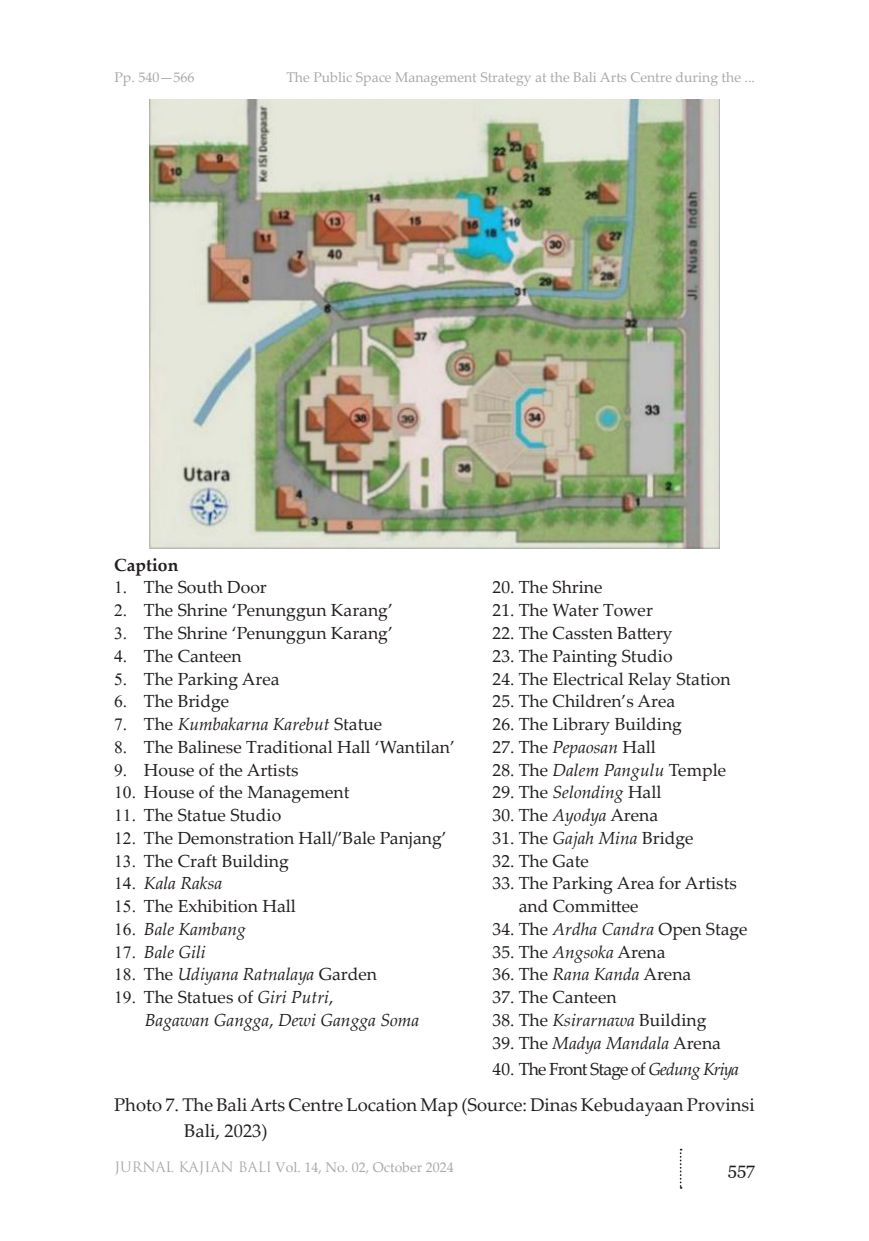
<style>
.page{position:relative;width:869px;height:1241px;background:#fff}
.page>*{position:absolute;margin:0;border:0;box-sizing:border-box;transform-origin:0 0}
.t1{font:18.38px/26.2px "Palatino Linotype";color:#231f20}
.t2{font:17.5px "Palatino Linotype";color:#231f20}
.t3{font:italic 17.5px "Palatino Linotype";color:#231f20}
.t4{font:17.5px "Palatino Linotype";letter-spacing:-.05em;color:#231f20}
.t5{font:700 17.5px "Palatino Linotype";color:#231f20}
.t6{font:17.5px "Georgia";color:#231f20}
.t7{font:14px "Palatino Linotype";color:#a8a9ad}
.s1{font-style:normal}
.s2{font-style:italic}
.s3{font-family:"Trajan Pro"}
</style>
<div class="page">
<svg style="left:679px;top:1148px;width:2px;height:40px"></svg>
<img style="left:149px;top:99px;width:570px;height:449px">
<p class="t7" style="left:114px;top:67px;width:81px">Pp. 540—566</p>
<p class="t7" style="left:286px;top:67px;width:470px">The Public Space Management Strategy at the Bali Arts Centre during the ...</p>
<p class="t5" style="left:114px;top:552px;width:66px">Caption</p>
<p class="t2" style="left:144px;top:575px;width:124px">The South Door</p>
<p class="t2" style="left:492px;top:575px;width:111px">20. The Shrine</p>
<p class="t2" style="left:144px;top:597px;width:250px">The Shrine ‘Penunggun Karang’</p>
<p class="t2" style="left:492px;top:597px;width:162px">21. The Water Tower</p>
<p class="t2" style="left:114px;top:620px;width:280px">✓ The Shrine ‘Penunggun Karang’</p>
<p class="t2" style="left:492px;top:620px;width:181px">22. The Cassten Battery</p>
<p class="t2" style="left:114px;top:643px;width:129px">✔ The Canteen</p>
<p class="t2" style="left:492px;top:643px;width:181px">23. The Painting Studio</p>
<p class="t2" style="left:144px;top:666px;width:137px">The Parking Area</p>
<p class="t2" style="left:492px;top:666px;width:239px">24. The Electrical Relay Station</p>
<p class="t2" style="left:144px;top:688px;width:87px">The Bridge</p>
<p class="t2" style="left:492px;top:688px;width:184px">25. The Children’s Area</p>
<p class="t3" style="left:144px;top:711px;width:240px"><span class="s1">The</span> Kumbakarna Karebut <span class="s1">Statue</span></p>
<p class="t2" style="left:492px;top:711px;width:191px">26. The Library Building</p>
<p class="t2" style="left:144px;top:734px;width:312px">The Balinese Traditional Hall ‘Wantilan’</p>
<p class="t2" style="left:492px;top:734px;width:165px">27. The <span class="s2">Pepaosan</span> Hall</p>
<p class="t2" style="left:144px;top:757px;width:156px">House of the Artists</p>
<p class="t2" style="left:492px;top:757px;width:235px">28. The <span class="s2">Dalem Pangulu</span> Temple</p>
<p class="t2" style="left:144px;top:779px;width:207px">House of the Management</p>
<p class="t2" style="left:492px;top:779px;width:170px">29. The <span class="s2">Selonding</span> Hall</p>
<p class="t2" style="left:144px;top:802px;width:139px">The Statue Studio</p>
<p class="t2" style="left:492px;top:802px;width:167px">30. The <span class="s2">Ayodya</span> Arena</p>
<p class="t2" style="left:144px;top:825px;width:304px">The Demonstration Hall/’Bale Panjang’</p>
<p class="t2" style="left:492px;top:825px;width:202px">31. The <span class="s2">Gajah Mina</span> Bridge</p>
<p class="t2" style="left:123px;top:848px;width:167px">✓ The Craft Building</p>
<p class="t2" style="left:492px;top:848px;width:98px">32. The Gate</p>
<p class="t3" style="left:123px;top:870px;width:101px">✔ Kala Raksa</p>
<p class="t2" style="left:492px;top:870px;width:246px">33. The Parking Area for Artists</p>
<p class="t2" style="left:144px;top:893px;width:153px">The Exhibition Hall</p>
<p class="t2" style="left:518px;top:893px;width:121px">and Committee</p>
<p class="t3" style="left:144px;top:916px;width:103px">Bale Kambang</p>
<p class="t2" style="left:492px;top:916px;width:256px">34. The <span class="s2">Ardha Candra</span> Open Stage</p>
<p class="t3" style="left:144px;top:939px;width:63px">Bale Gili</p>
<p class="t2" style="left:492px;top:939px;width:174px">35. The <span class="s2">Angsoka</span> Arena</p>
<p class="t3" style="left:144px;top:961px;width:234px"><span class="s1">The</span> Udiyana Ratnalaya <span class="s1">Garden</span></p>
<p class="t2" style="left:492px;top:961px;width:200px">36. The <span class="s2">Rana Kanda</span> Arena</p>
<p class="t2" style="left:144px;top:984px;width:191px">The Statues of <span class="s2">Giri Putri</span>,</p>
<p class="t2" style="left:492px;top:984px;width:125px">37. The Canteen</p>
<p class="t3" style="left:145px;top:1007px;width:276px">Bagawan Gangga<span class="s1">,</span> Dewi Gangga Soma</p>
<p class="t2" style="left:492px;top:1007px;width:215px">38. The <span class="s2">Ksirarnawa</span> Building</p>
<p class="t3" style="left:492px;top:1030px;width:230px"><span class="s1">39. The</span> Madya Mandala <span class="s1">Arena</span></p>
<p class="t4" style="left:492px;top:1056px;width:248px">40. The Front Stage of <span class="s2">Gedung Kriya</span></p>
<p class="t1" style="left:184px;top:1090px;width:571px;text-indent:-70px">Photo 7. The Bali Arts Centre Location Map (Source: Dinas Kebudayaan Provinsi<br>Bali, 2023)</p>
<p class="t7" style="left:114px;top:1157px;width:340px"><span class="s3">JURNAL KAJIAN BALI</span> Vol. 14, No. 02, October 2024</p>
<p class="t6" style="left:727px;top:1157px;width:29px">557</p>
</div>
